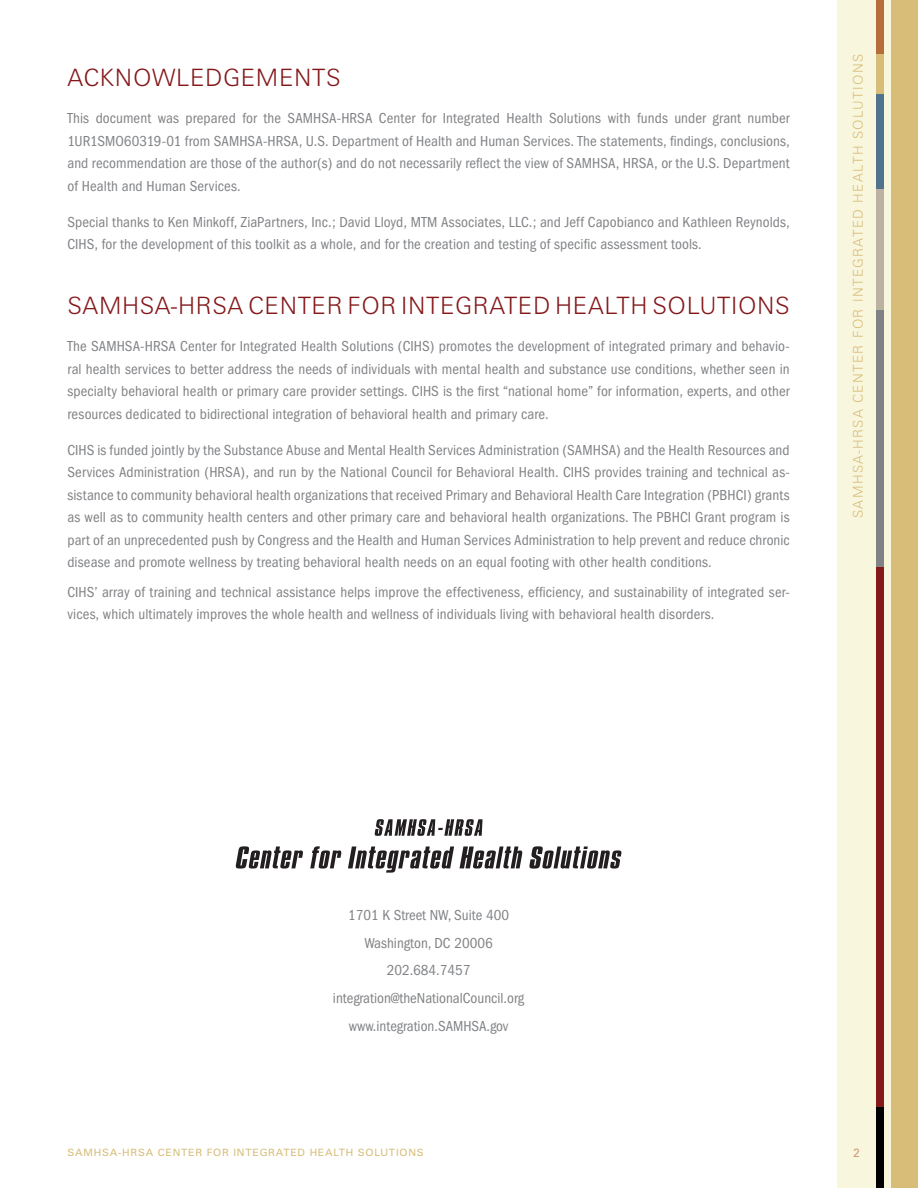
<style>
.page{position:relative;width:918px;height:1188px;background:#fff}
.page>*{position:absolute;margin:0;border:0;box-sizing:border-box;transform-origin:0 0}
.t1{font:300 24px "Zurich BT";letter-spacing:.025em;color:#84181a}
.t2{font:condensed 15px/22.5px "Franklin Gothic";letter-spacing:.005em;color:#808285;text-align:justify}
.t3{font:300 13.5px "Zurich BT";letter-spacing:.1em;color:#d7bd78}
.t4{font:12px "Zurich BT";color:#ce9d78}
.t5{font:10.05px "Zurich BT";letter-spacing:.075em;color:#d7bd78;scale:1.04 1}
</style>
<div class="page">
<div style="left:837px;top:0;width:81px;height:1188px;background:#f9f6de"></div>
<div style="left:891px;top:0;width:27px;height:1188px;background:#d7bd78"></div>
<div style="left:877px;top:567px;width:7px;height:540px;background:#84181a"></div>
<div style="left:877px;top:1107px;width:7px;height:81px;background:#000"></div>
<div style="left:877px;top:0;width:7px;height:54px;background:#b56d3a"></div>
<div style="left:877px;top:54px;width:7px;height:40px;background:#d7bd78"></div>
<div style="left:877px;top:94px;width:7px;height:95px;background:#50738e"></div>
<div style="left:877px;top:189px;width:7px;height:121px;background:#bbb2a2"></div>
<div style="left:877px;top:310px;width:7px;height:257px;background:#808285"></div>
<svg style="left:235px;top:846px;width:387px;height:27px"></svg>
<svg style="left:374px;top:819px;width:109px;height:17px"></svg>
<p class="t1" style="left:68px;top:63px;width:275px">ACKNOWLEDGEMENTS</p>
<p class="t2" style="left:68px;top:107px;width:724px">This document was prepared for the SAMHSA-HRSA Center for Integrated Health Solutions with funds under grant number 1UR1SMO60319-01 from SAMHSA-HRSA, U.S. Department of Health and Human Services. The statements, findings, conclusions, and recommendation are those of the author(s) and do not necessarily reflect the view of SAMHSA, HRSA, or the U.S. Department of Health and Human Services.</p>
<p class="t2" style="left:68px;top:211px;width:724px">Special thanks to Ken Minkoff, ZiaPartners, Inc.; David Lloyd, MTM Associates, LLC.; and Jeff Capobianco and Kathleen Reynolds,<br>CIHS, for the development of this toolkit as a whole, and for the creation and testing of specific assessment tools.</p>
<p class="t1" style="left:68px;top:291px;width:724px">SAMHSA-HRSA CENTER FOR INTEGRATED HEALTH SOLUTIONS</p>
<p class="t2" style="left:68px;top:335px;width:724px">The SAMHSA-HRSA Center for Integrated Health Solutions (CIHS) promotes the development of integrated primary and behavio&shy;ral health services to better address the needs of individuals with mental health and substance use conditions, whether seen in specialty behavioral health or primary care provider settings. CIHS is the first “national home” for information, experts, and other resources dedicated to bidirectional integration of behavioral health and primary care.</p>
<p class="t2" style="left:68px;top:439px;width:724px">CIHS is funded jointly by the Substance Abuse and Mental Health Services Administration (SAMHSA) and the Health Resources and Services Administration (HRSA), and run by the National Council for Behavioral Health. CIHS provides training and technical as&shy;sistance to community behavioral health organizations that received Primary and Behavioral Health Care Integration (PBHCI) grants as well as to community health centers and other primary care and behavioral health organizations. The PBHCI Grant program is part of an unprecedented push by Congress and the Health and Human Services Administration to help prevent and reduce chronic disease and promote wellness by treating behavioral health needs on an equal footing with other health conditions.</p>
<p class="t2" style="left:68px;top:581px;width:724px">CIHS’ array of training and technical assistance helps improve the effectiveness, efficiency, and sustainability of integrated ser&shy;vices, which ultimately improves the whole health and wellness of individuals living with behavioral health disorders.</p>
<p class="t3" style="left:850px;top:518px;width:466px;rotate:-90deg">SAMHSA-HRSA CENTER FOR INTEGRATED HEALTH SOLUTIONS</p>
<p class="t2" style="left:348px;top:904px;width:162px">1701 K Street NW, Suite 400</p>
<p class="t2" style="left:365px;top:932px;width:130px">Washington, DC 20006</p>
<p class="t2" style="left:387px;top:959px;width:85px">202.684.7457</p>
<p class="t2" style="left:333px;top:987px;width:193px">integration@theNationalCouncil.org</p>
<p class="t2" style="left:349px;top:1015px;width:161px">www.integration.SAMHSA.gov</p>
<p class="t5" style="left:68px;top:1146px;width:344px">SAMHSA-HRSA CENTER FOR INTEGRATED HEALTH SOLUTIONS</p>
<p class="t4" style="left:853px;top:1145px;width:8px">2</p>
</div>
